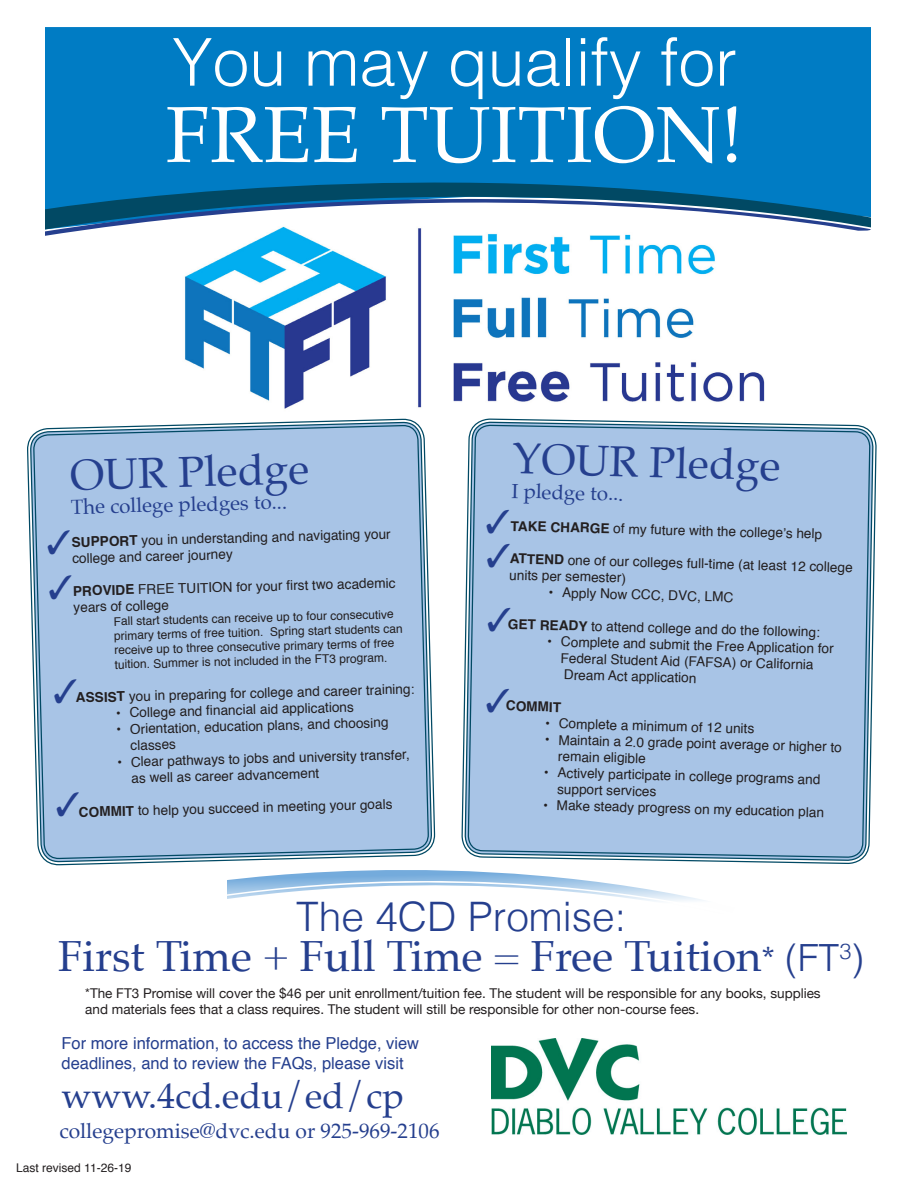
<style>
.page{position:relative;width:918px;height:1188px;background:#fff}
.page>*{position:absolute;margin:0;border:0;box-sizing:border-box;transform-origin:0 0}
.t1{font:79.5px "Palatino";color:#fff}
.t2{font:300 66px "Helvetica";color:#fff}
.t3{font:43.5px "Palatino";color:#253f8e}
.t4{font:300 40.65px "Helvetica";color:#253f8e}
.t5{font:36px "Palatino";color:#253f8e}
.t6{font:21px "Palatino";color:#253f8e}
.t7{font:20.4px "Palatino";color:#253f8e}
.t8{font:16.5px/19.8px "Helvetica";color:#253f8e}
.t9{font:13.65px/17.2px "Helvetica";color:#231f20}
.t10{font:700 13.65px "Helvetica";color:#231f20}
.t11{font:13.5px/16.2px "Helvetica Neue";color:#231f20}
.t12{font:12px "Helvetica";color:#231f20}
.s1{font-weight:700}
.s2{font-size:33px}
.s3{font-family:"Helvetica";font-weight:300;font-size:37.5px}
</style>
<div class="page">
<svg style="left:433px;top:870px;width:31px;height:16px"></svg>
<svg style="left:464px;top:423px;width:410px;height:479px"></svg>
<div style="left:467px;top:424px;width:404px;height:434px;background:#a8c4e6"></div>
<svg style="left:34px;top:424px;width:396px;height:475px;background:#a6c2e1"></svg>
<div style="left:45px;top:27px;width:826px;height:114px;background:#007cc4"></div>
<img style="left:168px;top:237px;width:612px;height:209px">
<img style="left:491px;top:1039px;width:356px;height:95px">
<div style="left:45px;top:141px;width:826px;height:22px;background:#007cc4"></div>
<svg style="left:45px;top:163px;width:826px;height:74px"></svg>
<div style="left:183px;top:869px;width:44px;height:46px;background:#fff"></div>
<svg style="left:48px;top:530px;width:23px;height:25px"></svg>
<svg style="left:49px;top:575px;width:23px;height:24px"></svg>
<svg style="left:54px;top:679px;width:23px;height:24px"></svg>
<svg style="left:56px;top:792px;width:23px;height:25px"></svg>
<svg style="left:487px;top:509px;width:22px;height:24px"></svg>
<svg style="left:487px;top:543px;width:23px;height:24px"></svg>
<svg style="left:488px;top:607px;width:22px;height:24px"></svg>
<svg style="left:487px;top:688px;width:22px;height:24px"></svg>
<p class="t2" style="left:172px;top:6px;width:566px">You may qualify for</p>
<p class="t1" style="left:166px;top:69px;width:579px">FREE TUITION!</p>
<p class="t3" style="left:69px;top:437px;width:241px;rotate:-1deg">OUR Pledge</p>
<p class="t7" style="left:71px;top:489px;width:218px;rotate:-1deg">The college pledges to...</p>
<p class="t9" style="left:72px;top:532px;width:321px;rotate:-1deg"><span class="s1">SUPPORT</span> you in understanding and navigating your college and career journey</p>
<p class="t9" style="left:73px;top:581px;width:324px;rotate:-1deg"><span class="s1">PROVIDE</span> FREE TUITION for your fi rst two academic</p>
<p class="t9" style="left:73px;top:599px;width:97px;rotate:-1deg">years of college</p>
<p class="t12" style="left:113px;top:611px;width:282px;rotate:-1deg">Fall start students can receive up to four consecutive</p>
<p class="t12" style="left:114px;top:625px;width:290px;rotate:-1deg">primary terms of free tuition. Spring start students can</p>
<p class="t12" style="left:114px;top:640px;width:282px;rotate:-1deg">receive up to three consecutive primary terms of free</p>
<p class="t12" style="left:115px;top:654px;width:274px;rotate:-1deg">tuition. Summer is not included in the FT3 program.</p>
<p class="t9" style="left:76px;top:688px;width:340px;rotate:-1deg"><span class="s1">ASSIST</span> you in preparing for college and career training:</p>
<p class="t9" style="left:116px;top:704px;width:239px;rotate:-1deg">• College and fi nancial aid applications</p>
<p class="t9" style="left:116px;top:720px;width:274px;rotate:-1deg">• Orientation, education plans, and choosing</p>
<p class="t9" style="left:130px;top:737px;width:47px;rotate:-1deg">classes</p>
<p class="t9" style="left:131px;top:752px;width:280px;line-height:16.8px;text-indent:-14px;rotate:-1deg">• Clear pathways to jobs and university transfer, as well as career advancement</p>
<p class="t9" style="left:79px;top:802px;width:315px;rotate:-1deg"><span class="s1">COMMIT</span> to help you succeed in meeting your goals</p>
<p class="t3" style="left:513px;top:424px;width:270px;rotate:1deg">YOUR Pledge</p>
<p class="t7" style="left:512px;top:474px;width:113px;rotate:1deg">I pledge to...</p>
<p class="t9" style="left:511px;top:519px;width:313px;rotate:1deg"><span class="s1">TAKE CHARGE</span> of my future with the college’s help</p>
<p class="t9" style="left:510px;top:553px;width:345px;line-height:15.1px;rotate:1deg"><span class="s1">ATTEND</span> one of our colleges full-time (at least 12 college units per semester)</p>
<p class="t9" style="left:549px;top:585px;width:186px;rotate:1deg">• Apply Now CCC, DVC, LMC</p>
<p class="t9" style="left:508px;top:617px;width:313px;rotate:1deg"><span class="s1">GET READY</span> to attend college and do the following:</p>
<p class="t9" style="left:547px;top:635px;width:288px;line-height:16.2px;text-align:center;rotate:1deg">• Complete and submit the Free Application for<br>Federal Student Aid (FAFSA) or California</p>
<p class="t9" style="left:564px;top:667px;width:134px;rotate:1deg">Dream Act application</p>
<p class="t10" style="left:506px;top:695px;width:57px;rotate:1deg">COMMIT</p>
<p class="t9" style="left:545px;top:716px;width:211px;rotate:1deg">• Complete a minimum of 12 units</p>
<p class="t9" style="left:558px;top:734px;width:285px;line-height:15.6px;text-indent:-13px;rotate:1deg">• Maintain a 2.0 grade point average or higher to remain eligible</p>
<p class="t9" style="left:558px;top:766px;width:265px;line-height:15.8px;text-indent:-13px;rotate:1deg">• Actively participate in college programs and support services</p>
<p class="t9" style="left:543px;top:798px;width:283px;rotate:1deg">• Make steady progress on my education plan</p>
<p class="t4" style="left:296px;top:882px;width:331px">The 4CD Promise:</p>
<p class="t3" style="left:58px;top:920px;width:807px">First Time + Full Time = Free Tuition<span class="s2">*</span> <span class="s3">(FT</span><sup>3</sup><span class="s3">)</span></p>
<p class="t11" style="left:85px;top:986px;width:737px">*The FT3 Promise will cover the $46 per unit enrollment/tuition fee. The student will be responsible for any books, supplies and materials fees that a class requires. The student will still be responsible for other non-course fees.</p>
<p class="t8" style="left:62px;top:1034px;width:359px">For more information, to access the Pledge, view deadlines, and to review the FAQs, please visit</p>
<p class="t5" style="left:62px;top:1066px;width:344px">www.4cd.edu/ed/cp</p>
<p class="t6" style="left:59px;top:1113px;width:382px">collegepromise@dvc.edu or 925-969-2106</p>
<p class="t12" style="left:16px;top:1159px;width:117px">Last revised 11-26-19</p>
</div>
